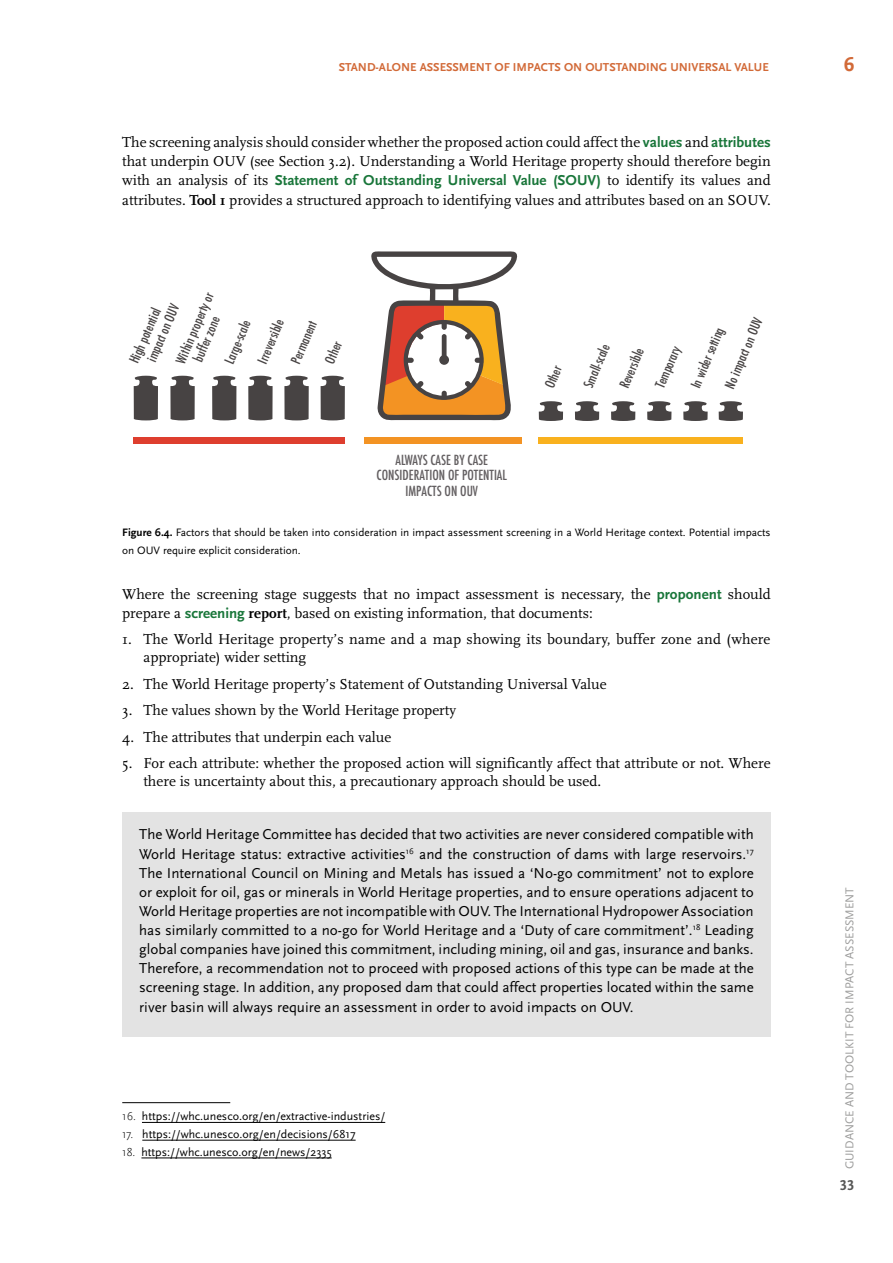
<style>
.page{position:relative;width:893px;height:1263px;background:#fff}
.page>*{position:absolute;margin:0;border:0;box-sizing:border-box;transform-origin:0 0}
.t1{font:21px "Scala Sans Bold LF";color:#d26a38}
.t2{font:500 condensed 15.3px/15.3px "Futura T";color:#625e60;text-align:center}
.t3{font:15px/19.2px "Scala Sans";color:#000}
.t4{font:15px/19.2px "Scala";color:#000}
.t5{font:500 condensed 15px/15.3px "Futura T";color:#474343}
.t6{font:700 15px "Scala Sans Pro";color:#19763a}
.t7{font:15px "Scala Sans Bold LF";color:#575756}
.t8{font:12px "Scala Sans Pro";color:#000}
.t9{font:12px "Scala Sans Bold LF";color:#d26a38}
.t10{font:12px "Scala Sans Regular LF";color:#9d9d9c}
.t11{font:300 12px "Scala Sans Pro";color:#000}
.t12{font:11.25px/18px "Scala Sans Pro";color:#000}
.t13{font:8.7px "Scala Sans";color:#000}
.s1{font-family:"Scala Sans Pro";font-weight:700;color:#19763a}
.s2{font-family:"Scala";font-weight:400;color:#000}
.s3{font-weight:700}
.s4{font-size:15px}
</style>
<div class="page">
<div style="left:122px;top:811px;width:649px;height:225px;background:#e3e3e3"></div>
<hr style="left:122px;top:1102px;width:108px;height:1px;background:#000">
<hr style="left:142px;top:1122px;width:243px;height:1px;background:#000">
<hr style="left:142px;top:1140px;width:214px;height:1px;background:#000">
<hr style="left:141px;top:1157px;width:191px;height:1px;background:#000">
<div style="left:365px;top:438px;width:157px;height:6px;background:#f39323"></div>
<div style="left:539px;top:438px;width:204px;height:6px;background:#f9b11e"></div>
<div style="left:134px;top:438px;width:211px;height:6px;background:#de3e2e"></div>
<svg style="left:539px;top:401px;width:24px;height:20px"></svg>
<svg style="left:575px;top:401px;width:24px;height:20px"></svg>
<svg style="left:611px;top:401px;width:24px;height:20px"></svg>
<svg style="left:647px;top:401px;width:24px;height:20px"></svg>
<svg style="left:683px;top:401px;width:25px;height:20px"></svg>
<svg style="left:719px;top:401px;width:24px;height:20px"></svg>
<svg style="left:170px;top:376px;width:25px;height:44px"></svg>
<svg style="left:134px;top:376px;width:24px;height:44px"></svg>
<svg style="left:212px;top:376px;width:24px;height:44px"></svg>
<svg style="left:248px;top:376px;width:25px;height:44px"></svg>
<svg style="left:284px;top:376px;width:25px;height:44px"></svg>
<svg style="left:321px;top:376px;width:24px;height:44px"></svg>
<svg style="left:371px;top:251px;width:147px;height:170px"></svg>
<div style="left:442px;top:334px;width:5px;height:25px;background:#474343;border-radius:2px"></div>
<div style="left:439px;top:355px;width:10px;height:10px;background:#474343;border-radius:50%"></div>
<p class="t9" style="left:339px;top:60px;width:431px">STAND-ALONE ASSESSMENT OF IMPACTS ON OUTSTANDING UNIVERSAL VALUE</p>
<p class="t4" style="left:122px;top:133px;width:650px">The screening analysis should consider whether the proposed action could affect the <span class="s1">values</span> and <span class="s1">attributes </span>that underpin OUV (see Section 3.2 .) Understanding a World Heritage property should therefore begin</p>
<p class="t6" style="left:122px;top:172px;width:650px"><span class="s2">with an analysis of its</span> Statement of Outstanding Universal Value (SOUV) <span class="s2">to identify its values and</span></p>
<p class="t4" style="left:122px;top:190px;width:650px">attributes. <span class="s3">Tool 1</span> provides a structured approach to identifying values and attributes based on an SOUV.</p>
<p class="t5" style="left:173px;top:360px;width:78px;rotate:-67deg">Within property or</p>
<p class="t5" style="left:130px;top:352px;width:63px;text-indent:-8px;rotate:-67deg">High potential impact on OUV</p>
<p class="t5" style="left:190px;top:358px;width:50px;rotate:-67deg">buffer zone</p>
<p class="t5" style="left:221px;top:360px;width:47px;rotate:-67deg">Large-scale</p>
<p class="t5" style="left:254px;top:360px;width:48px;rotate:-67deg">Irreversible</p>
<p class="t5" style="left:288px;top:360px;width:47px;rotate:-67deg">Permanent</p>
<p class="t5" style="left:322px;top:360px;width:25px;rotate:-67deg">Other</p>
<p class="t2" style="left:377px;top:452px;width:132px">ALWAYS CASE BY CASE<br>CONSIDERATION OF POTENTIAL<br>IMPACTS ON OUV</p>
<p class="t5" style="left:541px;top:384px;width:25px;rotate:-67deg">Other</p>
<p class="t5" style="left:722px;top:385px;width:77px;rotate:-67deg">No impact on OUV</p>
<p class="t5" style="left:687px;top:384px;width:66px;rotate:-67deg">In wider setting</p>
<p class="t5" style="left:580px;top:384px;width:48px;rotate:-67deg">Small-scale</p>
<p class="t5" style="left:616px;top:384px;width:44px;rotate:-67deg">Reversible</p>
<p class="t5" style="left:652px;top:384px;width:46px;rotate:-67deg">Temporary</p>
<p class="t12" style="left:122px;top:523px;width:650px"><span class="s3">Figure 6.4.</span> Factors that should be taken into consideration in impact assessment screening in a World Heritage context. Potential impacts on OUV require explicit consideration.</p>
<p class="t4" style="left:122px;top:584px;width:650px">Where the screening stage suggests that no impact assessment is necessary, the <span class="s1">proponent</span> should prepare a <span class="s1">screening</span> <span class="s3">report</span>, based on existing information, that documents:</p>
<p class="t4" style="left:143px;top:630px;width:628px">The World Heritage property s’ name and a map showing its boundary, buffer zone and (where</p>
<p class="t4" style="left:122px;top:630px;width:11px">1.</p>
<p class="t4" style="left:122px;top:675px;width:13px">2.</p>
<p class="t4" style="left:143px;top:644px;width:465px;line-height:26.5px">appropriate) wider setting<br>The World Heritage property s’ Statement of Outstanding Universal Value</p>
<p class="t4" style="left:122px;top:701px;width:12px">3.</p>
<p class="t4" style="left:143px;top:701px;width:314px">The values shown by the World Heritage property</p>
<p class="t4" style="left:122px;top:728px;width:13px">4.</p>
<p class="t4" style="left:143px;top:728px;width:249px">The attributes that underpin each value</p>
<p class="t4" style="left:122px;top:754px;width:12px">5.</p>
<p class="t4" style="left:143px;top:754px;width:629px">For each attribute: whether the proposed action will significantly affect that attribute or not. Where</p>
<p class="t4" style="left:143px;top:772px;width:459px">there is uncertainty about this a, precautionary approach should be used.</p>
<p class="t3" style="left:139px;top:825px;width:616px">The World Heritage Committee has decided that two activities are never considered compatible with</p>
<p class="t13" style="left:742px;top:846px;width:13px"><span class="s4">.</span>17</p>
<p class="t3" style="left:419px;top:844px;width:325px">and the construction of dams with large reservoirs</p>
<p class="t3" style="left:139px;top:844px;width:268px">World Heritage status: extractive activities</p>
<p class="t3" style="left:139px;top:863px;width:616px">The International Council on Mining and Metals has issued a ‘No-go commitment’ not to explore</p>
<p class="t3" style="left:139px;top:883px;width:616px">or exploit for oil, gas or minerals in World Heritage properties, and to ensure operations adjacent to</p>
<p class="t3" style="left:139px;top:902px;width:616px">World Heritage properties are not incompatible with OUV. The International Hydropower Association</p>
<p class="t3" style="left:705px;top:921px;width:51px">Leading</p>
<p class="t13" style="left:406px;top:846px;width:10px">16</p>
<p class="t3" style="left:139px;top:921px;width:616px">has similarly committed to a no-go for World Heritage and a ‘Duty of care commitment’<br>global companies have joined this commitment, including mining, oil and gas, insurance and banks.<br>Therefore a, recommendation not to proceed with proposed actions of this type can be made at the screening stage In. addition, any proposed dam that could affect properties located within the same river basin will always require an assessment in order to avoid impacts on OUV.</p>
<p class="t13" style="left:689px;top:922px;width:13px"><span class="s4">.</span>18</p>
<p class="t8" style="left:142px;top:1109px;width:245px">https://whc.unesco.org/en/extractive-industries/</p>
<p class="t11" style="left:122px;top:1109px;width:15px">16.</p>
<p class="t11" style="left:122px;top:1127px;width:13px">17.</p>
<p class="t8" style="left:142px;top:1127px;width:215px">https://whc.unesco.org/en/decisions/6817</p>
<p class="t8" style="left:141px;top:1145px;width:192px">https://whc.unesco.org/en/news/2335</p>
<p class="t11" style="left:122px;top:1145px;width:15px">18.</p>
<h1 class="t1" style="left:844px;top:52px;width:12px">6</h1>
<p class="t10" style="left:843px;top:1169px;width:284px;rotate:-90deg">GUIDANCE AND TOOLKIT FOR IMPACT ASSESSMENT</p>
<p class="t7" style="left:840px;top:1177px;width:16px">33</p>
</div>
